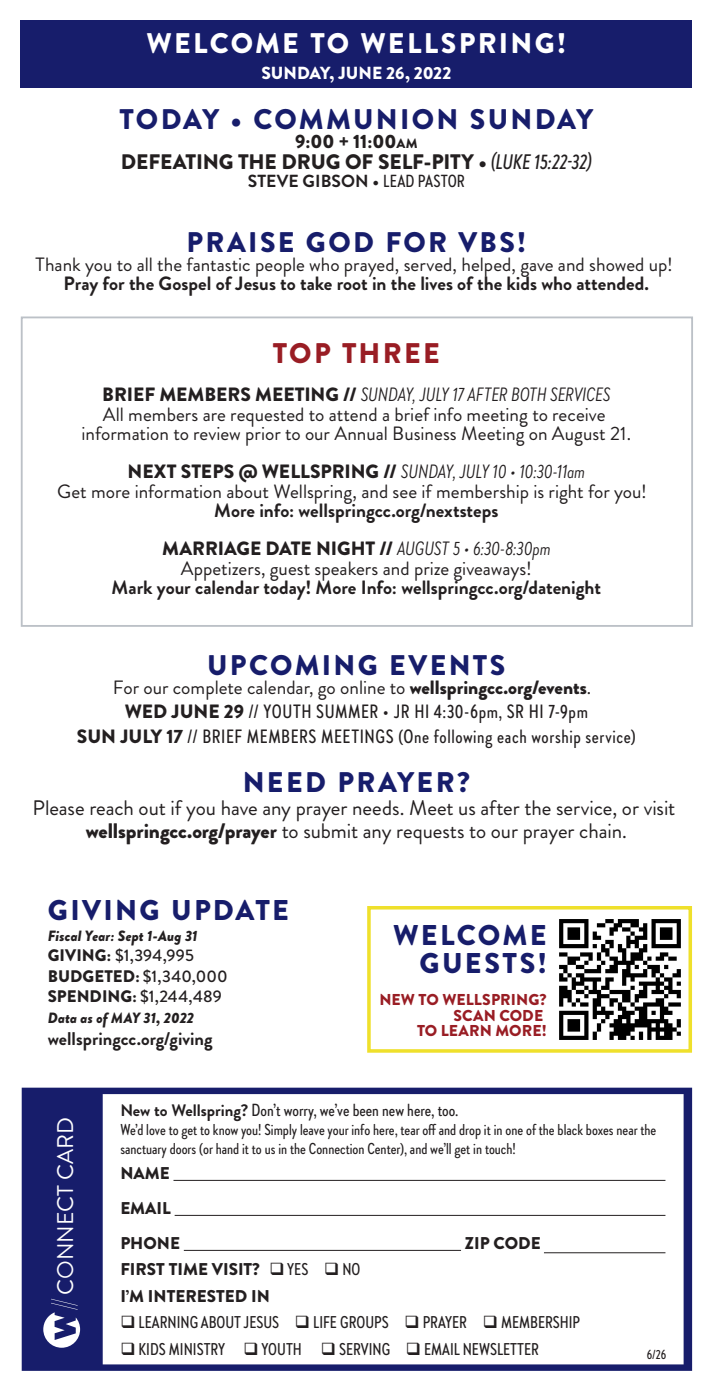
<style>
.page{position:relative;width:714px;height:1386px;background:#fff}
.page>*{position:absolute;margin:0;border:0;box-sizing:border-box;transform-origin:0 0}
.t1{font:900 28.53px/28.5px "Brandon Grotesque";letter-spacing:.08em;color:#171d6b;text-align:right}
.t2{font:900 28.35px "Brandon Grotesque";letter-spacing:.08em;color:#171d6b}
.t3{font:900 28.35px "Brandon Grotesque";letter-spacing:.075em;color:#fff}
.t4{font:900 28.35px "Brandon Grotesque";letter-spacing:.08em;color:#991d24}
.t5{font:22.57px "Brandon Grotesque";color:#fff}
.t6{font:21px/22.8px "Brandon Grotesque";letter-spacing:-.005em;color:#231f20;text-align:center}
.t7{font:900 21px "Brandon Grotesque";letter-spacing:-.01em;color:#231f20}
.t8{font:19.25px/19.2px "Brandon Grotesque";color:#231f20;text-align:center}
.t9{font:700 19.25px/38.5px "Brandon Grotesque";color:#231f20;text-align:center}
.t10{font:500 19.25px/24.5px "Brandon Grotesque Cond";letter-spacing:.03em;color:#231f20;text-align:center}
.t11{font:italic 19.25px "Brandon Grotesque Cond";color:#231f20}
.t12{font:900 19.25px "Brandon Grotesque";color:#231f20}
.t13{font:700 18.38px "Brandon Grotesque";color:#231f20}
.t14{font:500 17.5px "Brandon Grotesque Cond";color:#231f20}
.t15{font:700 17.5px "Brandon Grotesque";letter-spacing:.005em;color:#231f20}
.t16{font:900 17.5px "Brandon Grotesque";color:#fff}
.t17{font:500 16.97px "Brandon Grotesque Cond";color:#231f20}
.t18{font:900 16.97px/35px "Brandon Grotesque";color:#231f20}
.t19{font:500 16.8px/20.5px "Brandon Grotesque";letter-spacing:.005em;color:#231f20}
.t20{font:500 15.75px/18.9px "Brandon Grotesque Cond";color:#231f20}
.t21{font:900 15.75px/15.8px "Brandon Grotesque";letter-spacing:.005em;color:#991d24;text-align:right}
.t22{font:italic 900 14.88px "Brandon Grotesque";letter-spacing:.005em;color:#231f20}
.t23{font:500 13.12px "Brandon Grotesque Cond";color:#231f20}
.s1{font-size:13.47px}
.s2{font-family:"Brandon Grotesque Cond";font-weight:500;font-style:italic}
.s3{font-family:"Brandon Grotesque Cond";font-weight:500}
.s4{font-family:"Brandon Grotesque";font-weight:900;font-style:normal}
.s5{font-weight:900}
.s6{font-family:"Brandon Grotesque Cond";font-weight:400;font-style:italic}
.s7{font-family:"Brandon Grotesque";font-weight:900}
.s8{font-family:"Brandon Grotesque";font-weight:700;font-size:16.62px}
</style>
<div class="page">
<div style="left:21px;top:20px;width:671px;height:67px;background:#171d6b"></div>
<svg style="left:22px;top:1088px;width:670px;height:283px"></svg>
<svg style="left:43px;top:1299px;width:37px;height:49px"></svg>
<hr style="left:173px;top:1180px;width:492px;height:1px;background:#231f20">
<hr style="left:175px;top:1215px;width:490px;height:1px;background:#231f20">
<hr style="left:184px;top:1250px;width:277px;height:1px;background:#231f20">
<hr style="left:544px;top:1252px;width:121px;height:1px;background:#231f20">
<div style="left:21px;top:317px;width:672px;height:310px;border:2px solid #bcc1c7"></div>
<img style="left:559px;top:919px;width:122px;height:121px">
<div style="left:367px;top:906px;width:325px;height:147px;border:4px solid #efe02b"></div>
<h2 class="t3" style="left:147px;top:23px;width:421px">WELCOME TO WELLSPRING!</h2>
<p class="t16" style="left:261px;top:61px;width:191px">SUNDAY, JUNE 26, 2022</p>
<h2 class="t2" style="left:119px;top:99px;width:475px">TODAY • COMMUNION SUNDAY</h2>
<p class="t12" style="left:295px;top:127px;width:124px">9:00 + 11:00<span class="s1">AM</span></p>
<p class="t7" style="left:121px;top:147px;width:472px">DEFEATING THE DRUG OF SELF-PITY • <span class="s2">(LUKE 15:22-32)</span></p>
<p class="t15" style="left:248px;top:169px;width:219px">STEVE GIBSON • <span class="s3">LEAD PASTOR</span></p>
<h2 class="t2" style="left:186px;top:222px;width:341px">PRAISE GOD FOR VBS!</h2>
<p class="t8" style="left:36px;top:255px;width:638px">Thank you to all the fantastic people who prayed, served, helped, gave and showed up!</p>
<p class="t9" style="left:64px;top:265px;width:587px">Pray for the Gospel of Jesus to take root in the lives of the kids who attended.</p>
<h2 class="t4" style="left:273px;top:333px;width:168px">TOP THREE</h2>
<p class="t11" style="left:102px;top:382px;width:510px"><span class="s4">BRIEF MEMBERS MEETING //</span> SUNDAY, JULY 17 AFTER BOTH SERVICES</p>
<p class="t8" style="left:82px;top:405px;width:551px">All members are requested to attend a brief info meeting to receive information to review prior to our Annual Business Meeting on August 21.</p>
<p class="t11" style="left:128px;top:459px;width:459px"><span class="s4">NEXT STEPS @ WELLSPRING //</span> SUNDAY, JULY 10 • 10:30-11am</p>
<p class="t8" style="left:57px;top:482px;width:591px">Get more information about Wellspring, and see if membership is right for you!</p>
<p class="t9" style="left:162px;top:491px;width:390px">More info: wellspringcc.org/nextsteps<br><span class="s5">MARRIAGE DATE NIGHT //</span> <span class="s6">AUGUST 5 • 6:30-8:30pm</span></p>
<p class="t8" style="left:181px;top:559px;width:352px">Appetizers, guest speakers and prize giveaways!</p>
<p class="t9" style="left:112px;top:568px;width:491px">Mark your calendar today! More Info: wellspringcc.org/datenight</p>
<h2 class="t2" style="left:207px;top:645px;width:300px">UPCOMING EVENTS</h2>
<p class="t8" style="left:113px;top:678px;width:480px">For our complete calendar, go online to <span class="s5">wellspringcc.org/events</span>.</p>
<p class="t10" style="left:77px;top:699px;width:560px"><span class="s7">WED JUNE 29</span> // YOUTH SUMMER • JR HI 4:30-6pm, SR HI 7-9pm<br><span class="s7">SUN JULY 17</span> // BRIEF MEMBERS MEETINGS (One following each worship service)</p>
<h2 class="t2" style="left:243px;top:762px;width:229px">NEED PRAYER?</h2>
<p class="t6" style="left:33px;top:797px;width:644px">Please reach out if you have any prayer needs. Meet us after the service, or visit <span class="s5">wellspringcc.org/prayer</span> to submit any requests to our prayer chain.</p>
<h1 class="t1" style="left:48px;top:897px;width:243px">GIVING UPDATE</h1>
<p class="t22" style="left:48px;top:925px;width:151px">Fiscal Year: Sept 1-Aug 31</p>
<p class="t19" style="left:48px;top:946px;width:181px"><span class="s5">GIVING:</span> $1,394,995<br><span class="s5">BUDGETED:</span> $1,340,000<br><span class="s5">SPENDING:</span> $1,244,489</p>
<p class="t22" style="left:48px;top:1007px;width:148px">Data as of MAY 31, 2022</p>
<p class="t13" style="left:48px;top:1026px;width:166px">wellspringcc.org/giving</p>
<h1 class="t1" style="left:393px;top:921px;width:155px">WELCOME<br>GUESTS!</h1>
<p class="t21" style="left:379px;top:992px;width:169px">NEW TO WELLSPRING?<br>SCAN CODE<br>TO LEARN MORE!</p>
<p class="t5" style="left:50px;top:1295px;width:179px;rotate:-90deg">CONNECT CARD</p>
<p class="t14" style="left:120px;top:1098px;width:340px"><span class="s8">New to Wellspring?</span> Don’t worry, we’ve been new here, too.</p>
<p class="t20" style="left:120px;top:1120px;width:537px">We’d love to get to know you! Simply leave your info here, tear off and drop it in one of the black boxes near the sanctuary doors (or hand it to us in the Connection Center), and we’ll get in touch!</p>
<p class="t18" style="left:120px;top:1156px;width:61px">NAME<br>EMAIL<br>PHONE</p>
<p class="t18" style="left:465px;top:1226px;width:77px">ZIP CODE</p>
<p class="t18" style="left:120px;top:1256px;width:242px;line-height:26.4px">FIRST TIME VISIT? ❑ <span class="s3">YES</span> ❑ <span class="s3">NO<br></span>I’M INTERESTED IN</p>
<p class="t17" style="left:120px;top:1311px;width:461px">❑ LEARNING ABOUT JESUS ❑ LIFE GROUPS ❑ PRAYER ❑ MEMBERSHIP</p>
<p class="t17" style="left:120px;top:1337px;width:420px">❑ KIDS MINISTRY ❑ YOUTH ❑ SERVING ❑ EMAIL NEWSLETTER</p>
<p class="t23" style="left:647px;top:1346px;width:21px">6/26</p>
</div>
